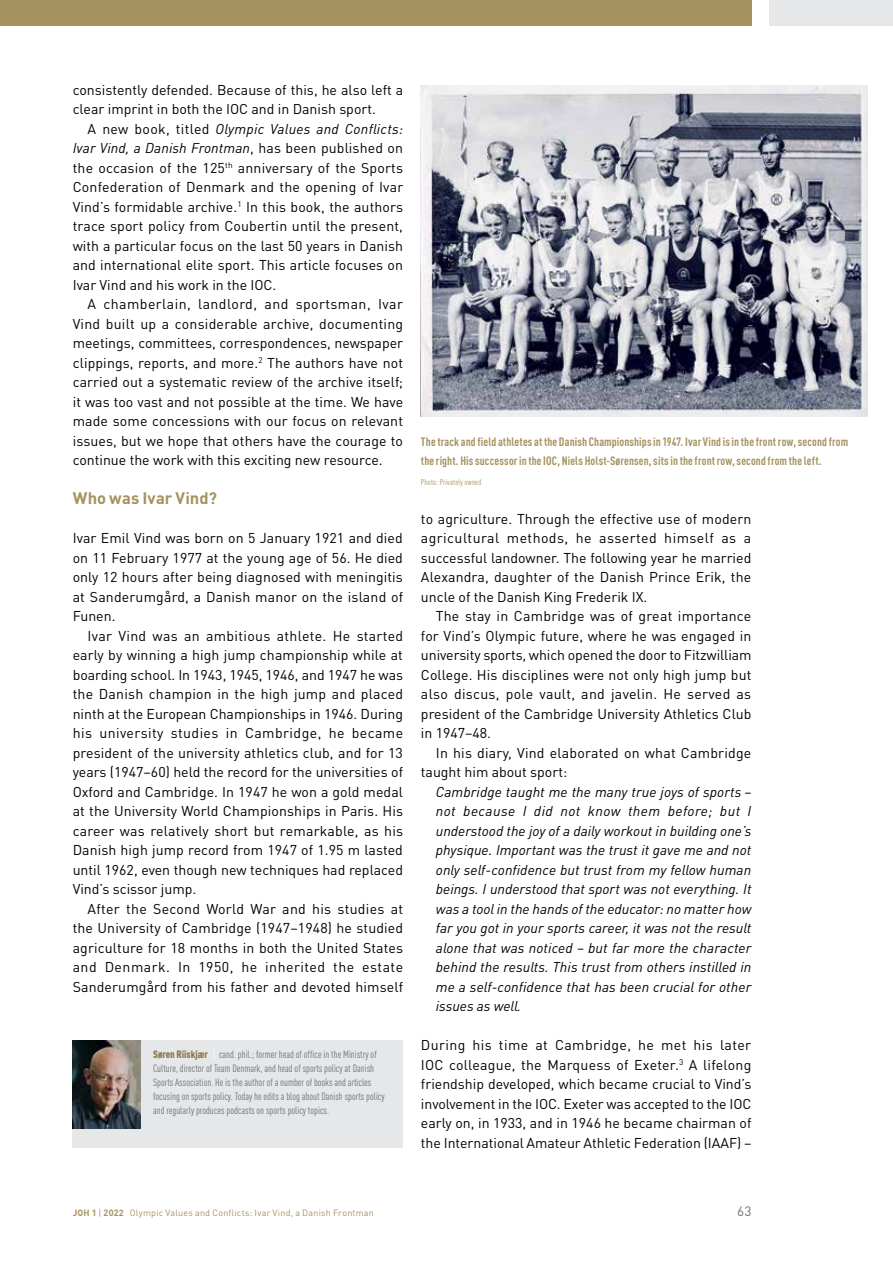
<style>
.page{position:relative;width:893px;height:1263px;background:#fff}
.page>*{position:absolute;margin:0;border:0;box-sizing:border-box;transform-origin:0 0}
.t1{font:700 16.5px "DIN Pro";letter-spacing:.015em;color:#a5925e}
.t2{font:14.1px/19.5px "DIN Pro";color:#000;text-align:justify}
.t3{font:italic 14.1px/19.5px "DIN Pro";letter-spacing:.005em;color:#000;text-align:justify}
.t4{font:13.5px "DIN Pro";color:#6d6e71}
.t5{font:700 condensed 12px/19.5px "DIN Pro";letter-spacing:.01em;color:#a5925e}
.t6{font:condensed 10.5px/14.1px "DIN Pro";color:#6d6e71}
.t7{font:9px "DIN Pro";letter-spacing:.025em;color:#a5925e}
.t8{font:condensed 8.25px "DIN Pro";letter-spacing:.025em;color:#a5925e}
.s1{font-style:italic}
.s2{font-weight:900;color:#8a7849}
.s3{color:#fff}
.s4{font-weight:700}
</style>
<div class="page">
<div style="left:0;top:0;width:751px;height:26px;background:#a5925e"></div>
<div style="left:769px;top:0;width:124px;height:26px;background:#e6e7e8"></div>
<img style="left:421px;top:85px;width:446px;height:332px">
<div style="left:73px;top:1041px;width:330px;height:107px;background:#e6e7e8"></div>
<img style="left:73px;top:1041px;width:68px;height:87px">
<p class="t2" style="left:73px;top:79px;width:332px">consistently defended. Because of this, he also left a clear imprint in both the IOC and in Danish sport.</p>
<p class="t2" style="left:73px;top:118px;width:332px;text-indent:15px">A new book, titled <span class="s1">Olympic Values and Conflicts:<br>Ivar Vind, a Danish Frontman</span>, has been published on the occasion of the 125<sup>th</sup> anniversary of the Sports Confederation of Denmark and the opening of Ivar Vind’s formidable archive.<sup>1</sup> In this book, the authors trace sport policy from Coubertin until the present, with a particular focus on the last 50 years in Danish and international elite sport. This article focuses on Ivar Vind and his work in the IOC.</p>
<p class="t2" style="left:73px;top:293px;width:332px;text-indent:15px">A chamberlain, landlord, and sportsman, Ivar Vind built up a considerable archive, documenting meetings, committees, correspondences, newspaper clippings, reports, and more.<sup>2</sup> The authors have not carried out a systematic review of the archive itself; it was too vast and not possible at the time. We have made some concessions with our focus on relevant issues, but we hope that others have the courage to continue the work with this exciting new resource.</p>
<p class="t1" style="left:73px;top:485px;width:146px">Who was Ivar Vind?</p>
<p class="t2" style="left:73px;top:527px;width:332px">Ivar Emil Vind was born on 5 January 1921 and died on 11 February 1977 at the young age of 56. He died only 12 hours after being diagnosed with meningitis at Sanderumgård, a Danish manor on the island of Funen.</p>
<p class="t2" style="left:73px;top:625px;width:332px;text-indent:15px">Ivar Vind was an ambitious athlete. He started early by winning a high jump championship while at boarding school. In 1943, 1945, 1946, and 1947 he was the Danish champion in the high jump and placed ninth at the European Championships in 1946. During his university studies in Cambridge, he became president of the university athletics club, and for 13 years (1947–60) held the record for the universities of Oxford and Cambridge. In 1947 he won a gold medal at the University World Championships in Paris. His career was relatively short but remarkable, as his Danish high jump record from 1947 of 1.95 m lasted until 1962, even though new techniques had replaced Vind’s scissor jump.</p>
<p class="t2" style="left:73px;top:898px;width:332px;text-indent:15px">After the Second World War and his studies at the University of Cambridge (1947–1948) he studied agriculture for 18 months in both the United States and Denmark. In 1950, he inherited the estate Sanderumgård from his father and devoted himself</p>
<p class="t6" style="left:153px;top:1046px;width:233px"><span class="s2">Søren Riiskjær</span> <span class="s3">|</span> cand. phil.; former head of office in the Ministry of Culture, director of Team Denmark, and head of sports policy at Danish Sports Association. He is the author of a number of books and articles focusing on sports policy. Today he edits a blog about Danish sports policy and regularly produces podcasts on sports policy topics.</p>
<p class="t5" style="left:421px;top:431px;width:429px">The track and field athletes at the Danish Championships in 1947. Ivar Vind is in the front row, second from the right. His successor in the IOC, Niels Holst-Sørensen, sits in the front row, second from the left.</p>
<p class="t8" style="left:421px;top:476px;width:62px">Photo: Privately owned</p>
<p class="t2" style="left:421px;top:508px;width:332px">to agriculture. Through the effective use of modern agricultural methods, he asserted himself as a successful landowner. The following year he married Alexandra, daughter of the Danish Prince Erik, the uncle of the Danish King Frederik IX.</p>
<p class="t2" style="left:421px;top:605px;width:332px;text-indent:15px">The stay in Cambridge was of great importance for Vind’s Olympic future, where he was engaged in university sports, which opened the door to Fitzwilliam College. His disciplines were not only high jump but also discus, pole vault, and javelin. He served as president of the Cambridge University Athletics Club in 1947–48.</p>
<p class="t2" style="left:421px;top:742px;width:332px;text-indent:15px">In his diary, Vind elaborated on what Cambridge taught him about sport:</p>
<p class="t3" style="left:436px;top:781px;width:317px">Cambridge taught me the many true joys of sports – not because I did not know them before; but I understood the joy of a daily workout in building one’s physique. Important was the trust it gave me and not only self-confidence but trust from my fellow human beings. I understood that sport was not everything. It was a tool in the hands of the educator: no matter how far you got in your sports career, it was not the result alone that was noticed – but far more the character behind the results. This trust from others instilled in me a self-confidence that has been crucial for other issues as well.</p>
<p class="t2" style="left:421px;top:1034px;width:332px">During his time at Cambridge, he met his later IOC colleague, the Marquess of Exeter.<sup>3</sup> A lifelong friendship developed, which became crucial to Vind’s involvement in the IOC. Exeter was accepted to the IOC early on, in 1933, and in 1946 he became chairman of the International Amateur Athletic Federation (IAAF) –</p>
<p class="t7" style="left:73px;top:1206px;width:303px"><span class="s4">JOH 1</span> | <span class="s4">2022</span> Olympic Values and Conflicts: Ivar Vind, a Danish Frontman</p>
<p class="t4" style="left:737px;top:1201px;width:16px">63</p>
</div>
